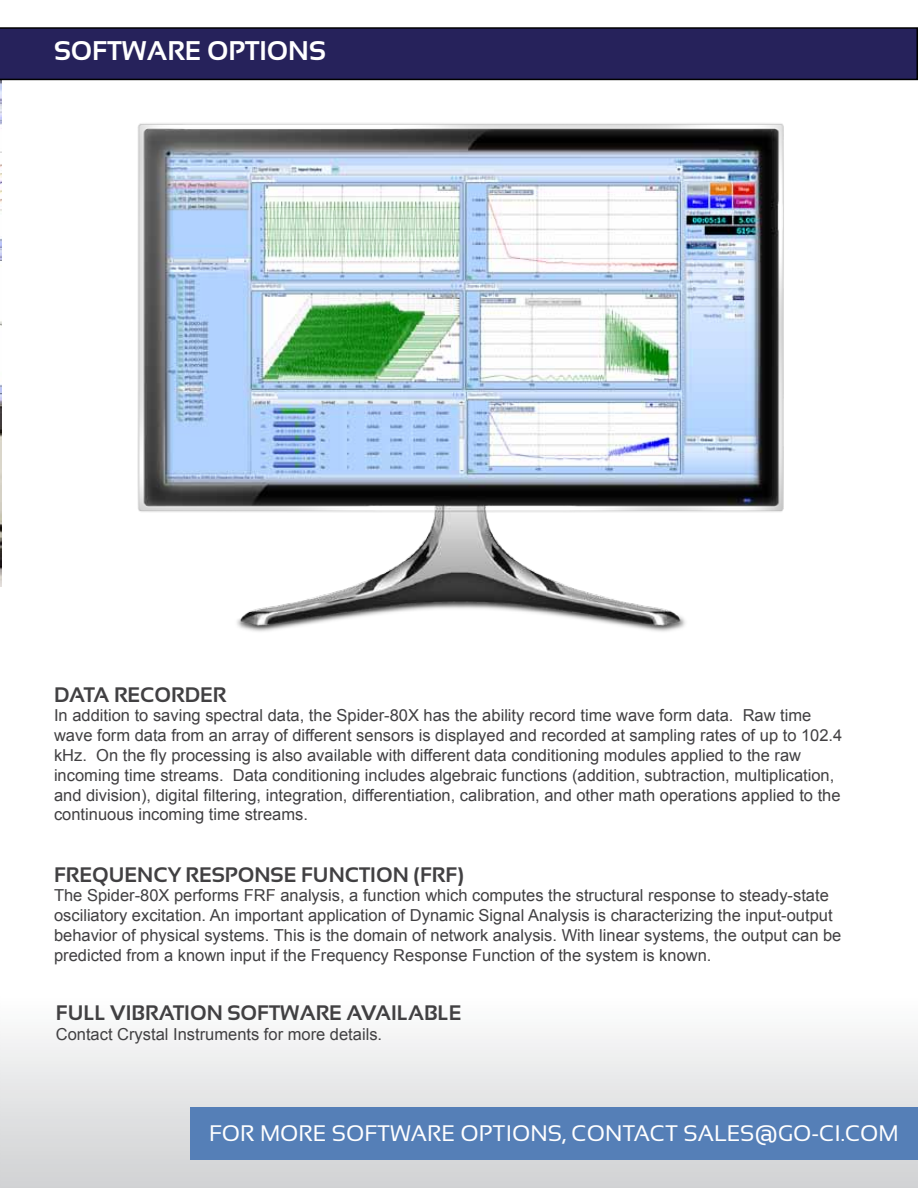
<style>
.page{position:relative;width:918px;height:1188px;background:#fff}
.page>*{position:absolute;margin:0;border:0;box-sizing:border-box;transform-origin:0 0}
.t1{font:700 27px "Sansation";color:#fff}
.t2{font:22.5px "Sansation";color:#fff}
.t3{font:700 21px "Sansation";color:#414042}
.t4{font:16.5px/19.8px "Arial";color:#414042}
</style>
<div class="page">
<img style="left:1px;top:80px;width:1px;height:507px">
<img style="left:2px;top:80px;width:916px;height:1108px">
<img style="left:0;top:0;width:1px;height:1188px">
<svg style="left:0;top:27px;width:918px;height:53px;background:#252156"></svg>
<div style="left:191px;top:1108px;width:727px;height:52px;background:#557fb7"></div>
<h1 class="t1" style="left:54px;top:36px;width:273px">SOFTWARE OPTIONS</h1>
<p class="t3" style="left:54px;top:683px;width:174px">DATA RECORDER</p>
<p class="t4" style="left:54px;top:706px;width:790px">In addition to saving spectral data, the Spider-80X has the ability record time wave form data. Raw time wave form data from an array of different sensors is displayed and recorded at sampling rates of up to 102.4 kHz. On the fly processing is also available with different data conditioning modules applied to the raw incoming time streams. Data conditioning includes algebraic functions (addition, subtraction, multiplication, and division), digital filtering, integration, differentiation, calibration, and other math operations applied to the continuous incoming time streams.</p>
<p class="t3" style="left:54px;top:863px;width:412px">FREQUENCY RESPONSE FUNCTION (FRF)</p>
<p class="t4" style="left:54px;top:886px;width:789px">The Spider-80X performs FRF analysis, a function which computes the structural response to steady-state osciliatory excitation. An important application of Dynamic Signal Analysis is characterizing the input-output behavior of physical systems. This is the domain of network analysis. With linear systems, the output can be predicted from a known input if the Frequency Response Function of the system is known.</p>
<p class="t3" style="left:56px;top:1001px;width:407px">FULL VIBRATION SOFTWARE AVAILABLE</p>
<p class="t4" style="left:56px;top:1025px;width:328px">Contact Crystal Instruments for more details.</p>
<h2 class="t2" style="left:209px;top:1121px;width:691px">FOR MORE SOFTWARE OPTIONS, CONTACT SALES@GO-CI.COM</h2>
</div>
